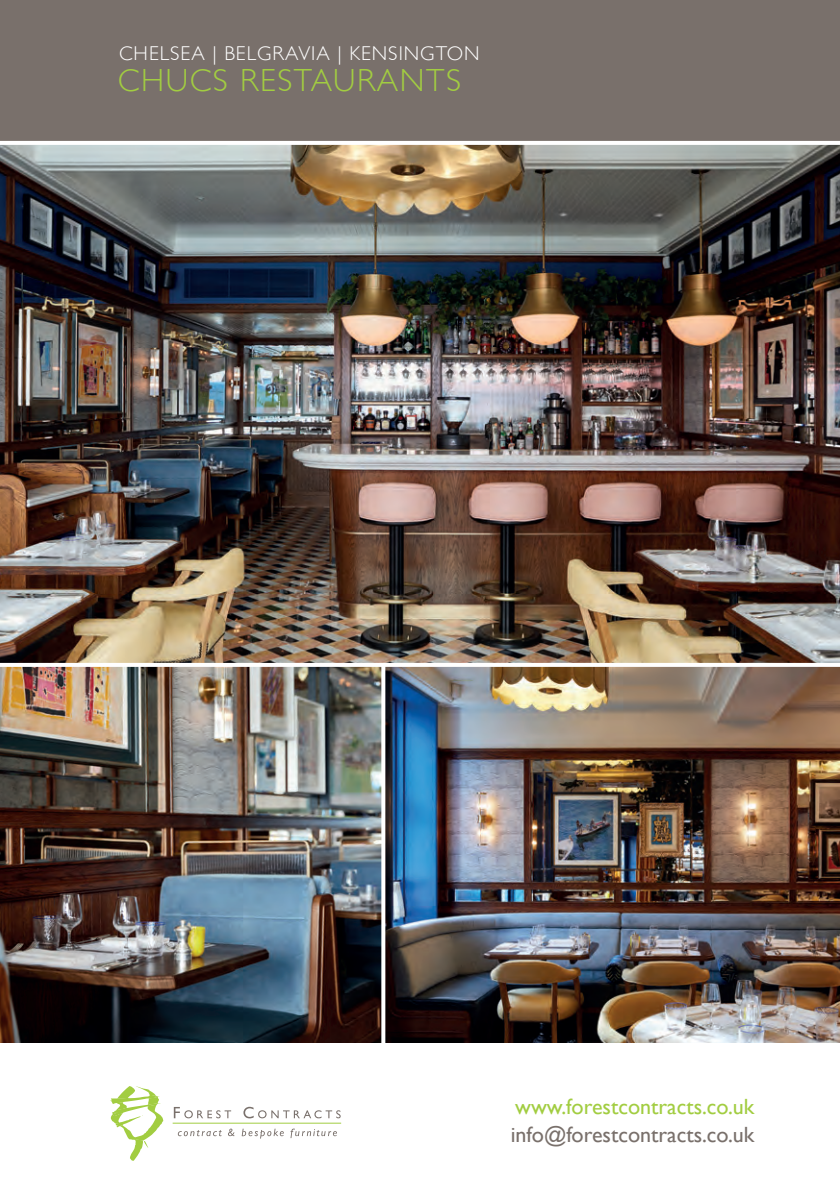
<style>
.page{position:relative;width:840px;height:1191px;background:#fff}
.page>*{position:absolute;margin:0;border:0;box-sizing:border-box;transform-origin:0 0}
.t1{font:300 32px "Gill Sans";letter-spacing:.05em;color:#a2cd41}
.t2{font:22px "Gill Sans";color:#79706b}
.t3{font:22px "Gill Sans";color:#a2cd41}
.t4{font:300 20px "Gill Sans";letter-spacing:.05em;color:#fff}
</style>
<div class="page">
<svg style="left:110px;top:1086px;width:53px;height:74px"></svg>
<svg style="left:174px;top:1106px;width:166px;height:12px"></svg>
<svg style="left:178px;top:1128px;width:159px;height:10px"></svg>
<hr style="left:172px;top:1122px;width:169px;height:1px;background:#a2cd41">
<div style="left:0;top:0;width:839px;height:143px;background:#79706b"></div>
<img style="left:0;top:145px;width:839px;height:897px">
<hr style="left:0;top:141px;width:839px;height:4px;background:#fff">
<svg style="left:0;top:663px;width:839px;height:4px"></svg>
<svg style="left:381px;top:665px;width:4px;height:378px"></svg>
<p class="t4" style="left:119px;top:37px;width:362px">CHELSEA | BELGRAVIA | KENSINGTON</p>
<h1 class="t1" style="left:118px;top:56px;width:345px">CHUCS RESTAURANTS</h1>
<p class="t3" style="left:515px;top:1094px;width:240px">www.forestcontracts.co.uk</p>
<p class="t2" style="left:510px;top:1122px;width:245px">info@forestcontracts.co.uk</p>
</div>
